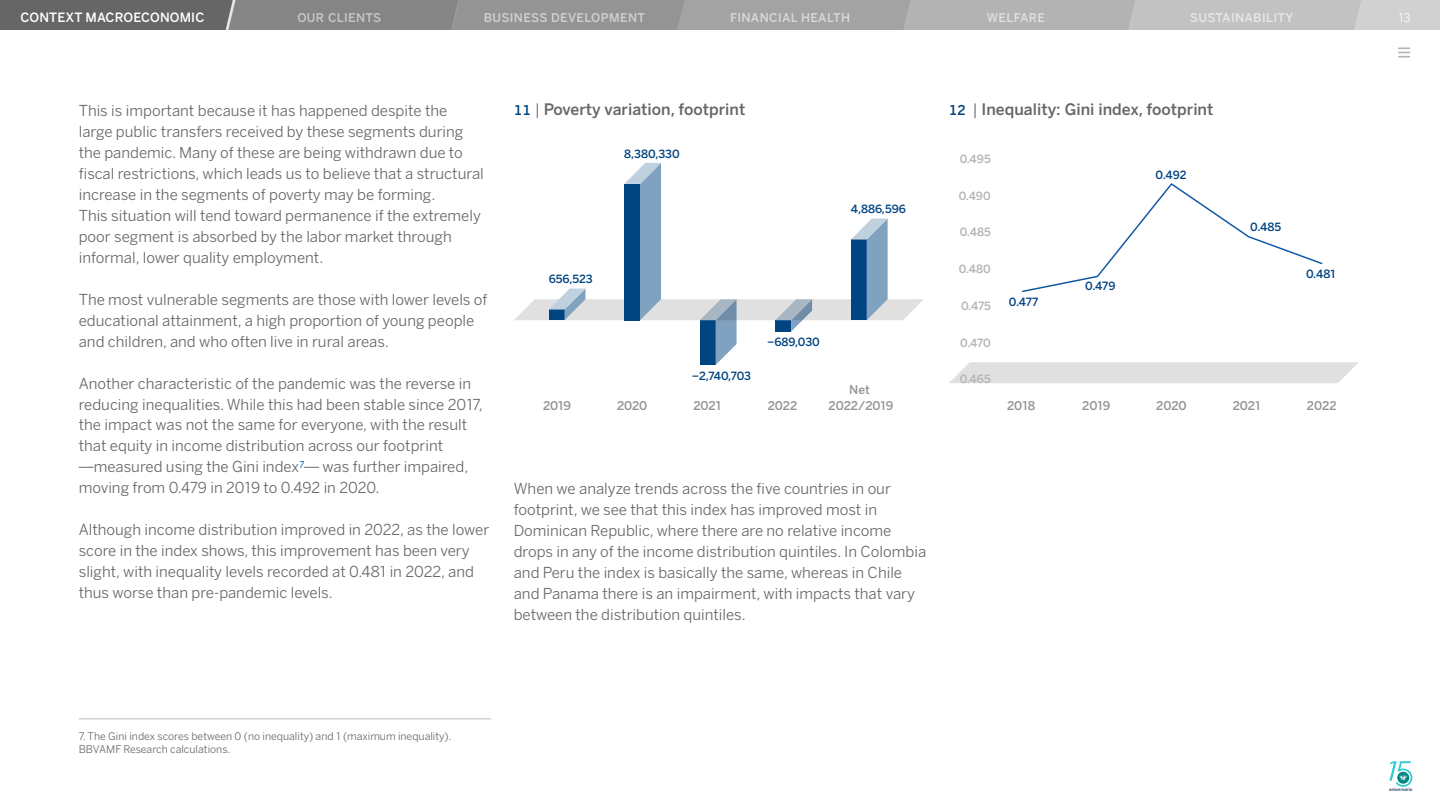
<style>
.page{position:relative;width:1440px;height:810px;background:#fff}
.page>*{position:absolute;margin:0;border:0;box-sizing:border-box;transform-origin:0 0}
.t1{font:500 15.75px "Benton Sans BBVA";color:#666}
.t2{font:15px/21px "Benton Sans BBVA";color:#666}
.t3{font:500 12.75px "Benton Sans BBVA";letter-spacing:.01em;color:#fff}
.t4{font:500 12px/15.8px "Benton Sans BBVA";letter-spacing:-.01em;color:#949494;text-align:center}
.t5{font:500 12px "Benton Sans BBVA";letter-spacing:.03em;color:#d1d1d1}
.t6{font:500 12px "Benton Sans BBVA";letter-spacing:.03em;color:#d9d9d9}
.t7{font:500 12px "Benton Sans BBVA";letter-spacing:.03em;color:#e8e8e8}
.t8{font:500 12px "Benton Sans BBVA";letter-spacing:.03em;color:#c9c9c9}
.t9{font:500 12px "Benton Sans BBVA";letter-spacing:.03em;color:#e0e0e0}
.t10{font:12px "Benton Sans BBVA";color:#fff}
.t11{font:500 11.25px "Benton Sans BBVA";color:#004481}
.t12{font:500 11.25px "Benton Sans BBVA";letter-spacing:-.005em;color:#b3b3b3}
.t13{font:10.5px/12.8px "Benton Sans BBVA";color:#666}
.t14{font:500 4.43px "Benton Sans BBVA";color:#1c3764}
.s1{color:#1973b8}
.s2{font-size:13.5px;color:#004481}
.s3{font-weight:400}
</style>
<div class="page">
<svg style="left:1389px;top:761px;width:23px;height:26px"></svg>
<svg style="left:0;top:0;width:1440px;height:30px;background:#9c9c9c"></svg>
<svg style="left:1399px;top:47px;width:10px;height:11px"></svg>
<svg style="left:514px;top:163px;width:410px;height:202px"></svg>
<div style="left:949px;top:362px;width:410px;height:21px;background:#e0e0e0"></div>
<svg style="left:1022px;top:183px;width:301px;height:109px"></svg>
<hr style="left:79px;top:718px;width:412px;height:1px;background:#bdbdbd">
<p class="t3" style="left:21px;top:9px;width:185px">CONTEXT MACROECONOMIC</p>
<p class="t8" style="left:298px;top:10px;width:85px">OUR CLIENTS</p>
<p class="t5" style="left:484px;top:10px;width:163px">BUSINESS DEVELOPMENT</p>
<p class="t6" style="left:730px;top:10px;width:122px">FINANCIAL HEALTH</p>
<p class="t9" style="left:987px;top:10px;width:59px">WELFARE</p>
<p class="t7" style="left:1190px;top:10px;width:105px">SUSTAINABILITY</p>
<p class="t10" style="left:1398px;top:10px;width:14px">13</p>
<p class="t2" style="left:79px;top:100px;width:407px">This is important because it has happened despite the large public transfers received by these segments during the pandemic. Many of these are being withdrawn due to fiscal restrictions, which leads us to believe that a structural increase in the segments of poverty may be forming.<br>This situation will tend toward permanence if the extremely poor segment is absorbed by the labor market through informal, lower quality employment.</p>
<p class="t2" style="left:79px;top:289px;width:410px">The most vulnerable segments are those with lower levels of educational attainment, a high proportion of young people and children, and who often live in rural areas.</p>
<p class="t2" style="left:79px;top:373px;width:405px">Another characteristic of the pandemic was the reverse in reducing inequalities. While this had been stable since 2017, the impact was not the same for everyone, with the result that equity in income distribution across our footprint —measured using the Gini index<span class="s1">7</span>— was further impaired, moving from 0.479 in 2019 to 0.492 in 2020.</p>
<p class="t2" style="left:79px;top:520px;width:412px">Although income distribution improved in 2022, as the lower score in the index shows, this improvement has been very slight, with inequality levels recorded at 0.481 in 2022, and thus worse than pre-pandemic levels.</p>
<p class="t1" style="left:514px;top:100px;width:233px"><span class="s2">11</span> <span class="s3">|</span> Poverty variation, footprint</p>
<p class="t1" style="left:949px;top:100px;width:266px"><span class="s2">12</span> <span class="s3">|</span> Inequality: Gini index, footprint</p>
<p class="t11" style="left:624px;top:147px;width:57px">8,380,330</p>
<p class="t12" style="left:960px;top:152px;width:33px">0.495</p>
<p class="t11" style="left:1156px;top:168px;width:32px">0.492</p>
<p class="t12" style="left:959px;top:188px;width:33px">0.490</p>
<p class="t11" style="left:851px;top:202px;width:57px">4,886,596</p>
<p class="t12" style="left:960px;top:225px;width:33px">0.485</p>
<p class="t11" style="left:1250px;top:220px;width:33px">0.485</p>
<p class="t11" style="left:549px;top:272px;width:46px">656,523</p>
<p class="t12" style="left:959px;top:262px;width:33px">0.480</p>
<p class="t11" style="left:1085px;top:279px;width:32px">0.479</p>
<p class="t11" style="left:1306px;top:267px;width:31px">0.481</p>
<p class="t11" style="left:767px;top:335px;width:54px">−689,030</p>
<p class="t12" style="left:961px;top:299px;width:31px">0.475</p>
<p class="t12" style="left:960px;top:335px;width:32px">0.470</p>
<p class="t11" style="left:1009px;top:295px;width:31px">0.477</p>
<p class="t11" style="left:692px;top:369px;width:61px">−2,740,703</p>
<p class="t4" style="left:543px;top:397px;width:30px">2019</p>
<p class="t4" style="left:617px;top:397px;width:32px">2020</p>
<p class="t4" style="left:693px;top:397px;width:29px">2021</p>
<p class="t4" style="left:768px;top:397px;width:31px">2022</p>
<p class="t4" style="left:829px;top:382px;width:67px">Net<br>2022/2019</p>
<p class="t12" style="left:960px;top:372px;width:33px">0.465</p>
<p class="t4" style="left:1007px;top:397px;width:30px">2018</p>
<p class="t4" style="left:1082px;top:397px;width:30px">2019</p>
<p class="t4" style="left:1156px;top:397px;width:32px">2020</p>
<p class="t4" style="left:1233px;top:397px;width:29px">2021</p>
<p class="t4" style="left:1307px;top:397px;width:31px">2022</p>
<p class="t2" style="left:514px;top:478px;width:414px">When we analyze trends across the five countries in our footprint, we see that this index has improved most in Dominican Republic, where there are no relative income drops in any of the income distribution quintiles. In Colombia and Peru the index is basically the same, whereas in Chile and Panama there is an impairment, with impacts that vary between the distribution quintiles.</p>
<p class="t13" style="left:79px;top:730px;width:374px">7. The Gini index scores between 0 (no inequality) and 1 (maximum inequality).<br>BBVAMF Research calculations.</p>
<p class="t14" style="left:1389px;top:787px;width:25px">aniversario</p>
</div>
